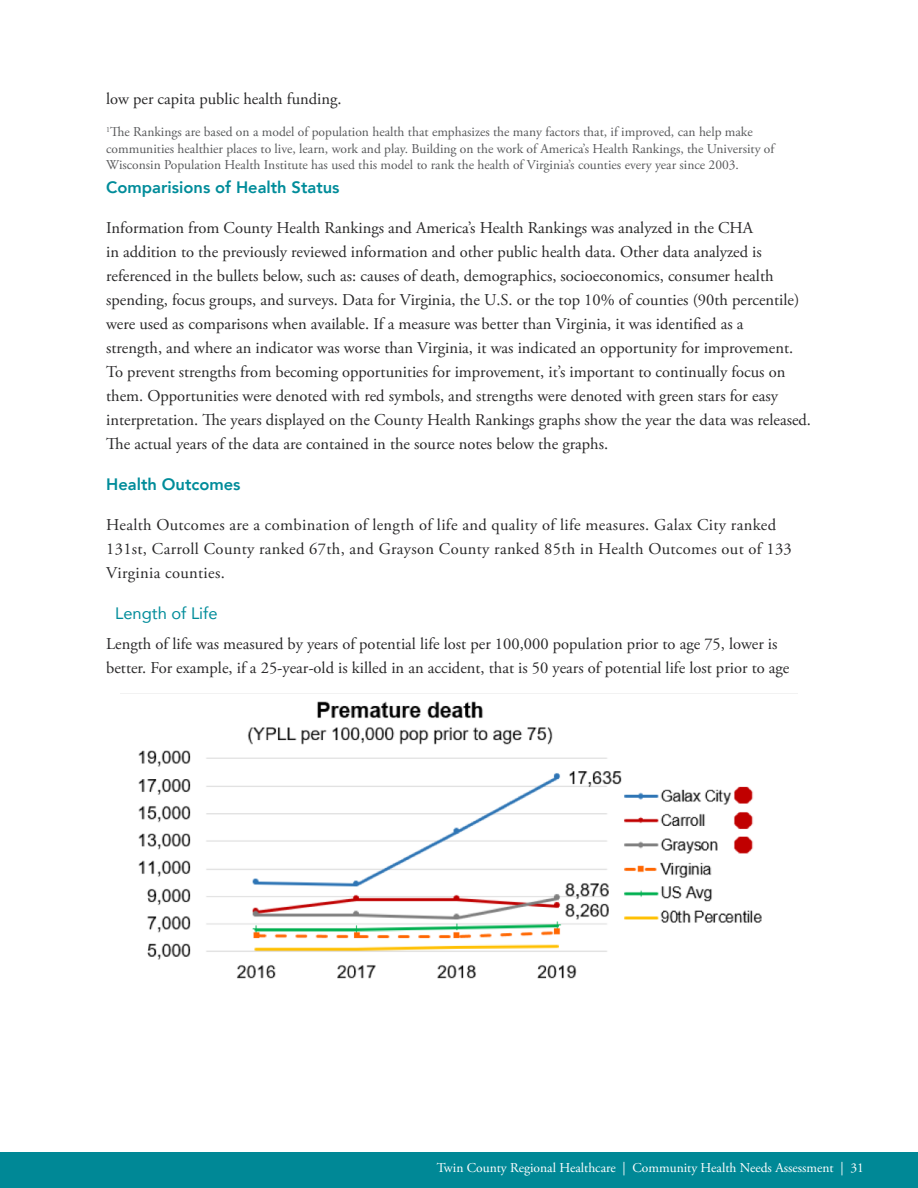
<style>
.page{position:relative;width:918px;height:1188px;background:#fff}
.page>*{position:absolute;margin:0;border:0;box-sizing:border-box;transform-origin:0 0}
.t1{font:16.5px/24px "Adobe Garamond Pro";color:#292829}
.t2{font:16.5px/24px "Adobe Garamond Pro";letter-spacing:.02em;color:#292829}
.t3{font:800 16.5px "Avenir";color:#008c9a}
.t4{font:16.5px "Avenir";color:#008c9a}
.t5{font:13.5px/16.2px "Adobe Garamond Pro";color:#58595b}
.t6{font:13.5px "Adobe Garamond Pro";color:#fff}
</style>
<div class="page">
<div style="left:0;top:1152px;width:918px;height:36px;background:#008896"></div>
<img style="left:121px;top:693px;width:676px;height:286px">
<p class="t1" style="left:106px;top:87px;width:237px">low per capita public health funding.</p>
<p class="t5" style="left:106px;top:125px;width:670px"><sup>1</sup>The Rankings are based on a model of population health that emphasizes the many factors that, if improved, can help make communities healthier places to live, learn, work and play. Building on the work of America’s Health Rankings, the University of<br>Wisconsin Population Health Institute has used this model to rank the health of Virginia’s counties every year since 2003.</p>
<p class="t3" style="left:106px;top:174px;width:235px">Comparisions of Health Status</p>
<p class="t1" style="left:106px;top:217px;width:706px">Information from County Health Rankings and America’s Health Rankings was analyzed in the CHA<br>in addition to the previously reviewed information and other public health data. Other data analyzed is referenced in the bullets below, such as: causes of death, demographics, socioeconomics, consumer health spending, focus groups, and surveys. Data for Virginia, the U.S. or the top 10% of counties (90th percentile) were used as comparisons when available. If a measure was better than Virginia, it was identified as a<br>strength, and where an indicator was worse than Virginia, it was indicated an opportunity for improvement.<br>To prevent strengths from becoming opportunities for improvement, it’s important to continually focus on them. Opportunities were denoted with red symbols, and strengths were denoted with green stars for easy interpretation. The years displayed on the County Health Rankings graphs show the year the data was released.<br>The actual years of the data are contained in the source notes below the graphs.</p>
<p class="t3" style="left:106px;top:471px;width:136px">Health Outcomes</p>
<p class="t2" style="left:106px;top:514px;width:687px">Health Outcomes are a combination of length of life and quality of life measures. Galax City ranked<br>131st, Carroll County ranked 67th, and Grayson County ranked 85th in Health Outcomes out of 133<br>Virginia counties.</p>
<p class="t4" style="left:115px;top:600px;width:104px">Length of Life</p>
<p class="t1" style="left:106px;top:632px;width:685px">Length of life was measured by years of potential life lost per 100,000 population prior to age 75, lower is better. For example, if a 25-year-old is killed in an accident, that is 50 years of potential life lost prior to age</p>
<p class="t6" style="left:437px;top:1159px;width:429px">Twin County Regional Healthcare | Community Health Needs Assessment | 31</p>
</div>
